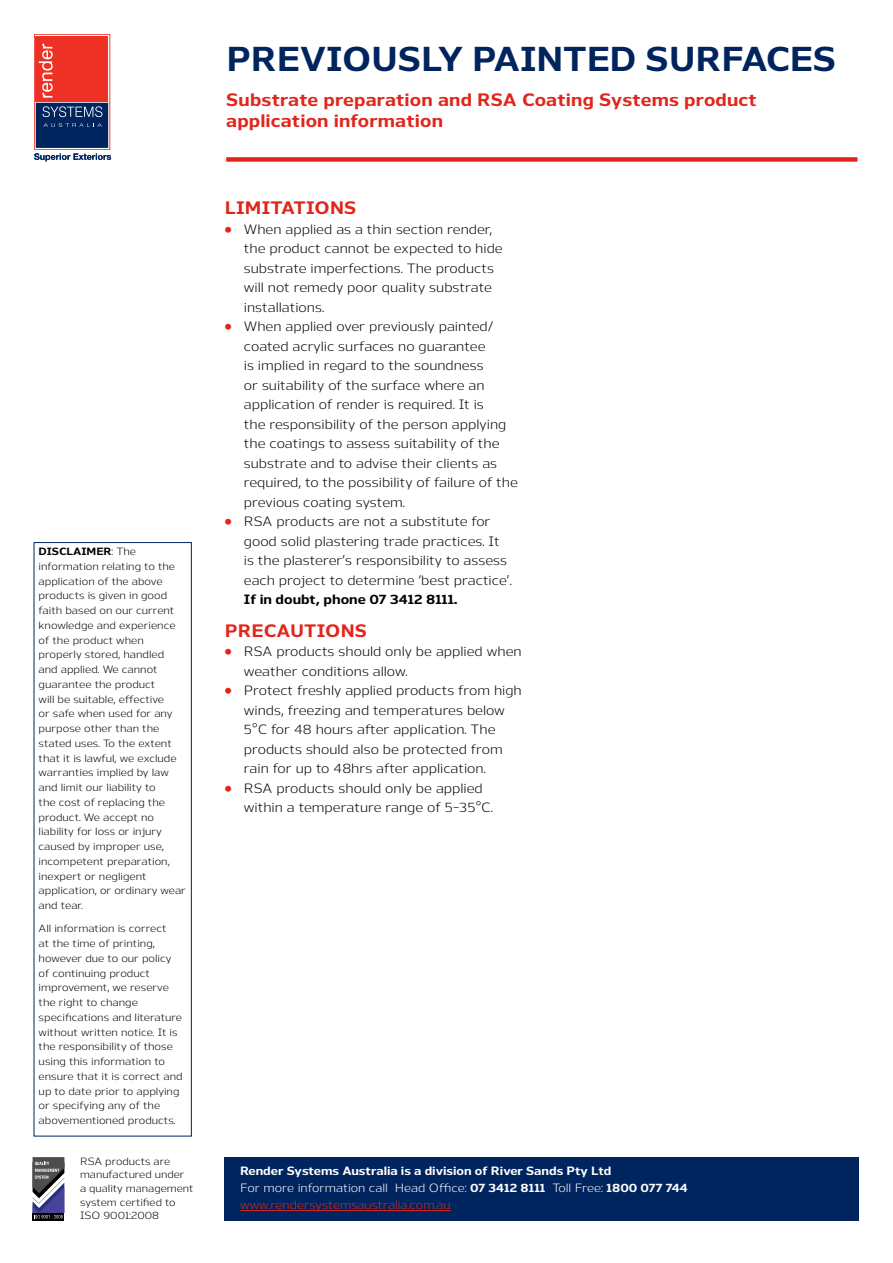
<style>
.page{position:relative;width:893px;height:1263px;background:#fff}
.page>*{position:absolute;margin:0;border:0;box-sizing:border-box;transform-origin:0 0}
.t1{font:700 34.5px "Nauman";letter-spacing:-.005em;color:#00245d}
.t2{font:700 18px/21px "Nauman";letter-spacing:.01em;color:#e1251b}
.t3{font:13.5px/19.5px "Nauman";color:#000}
.t4{font:700 13.5px "Nauman";color:#000}
.t5{font:700 12px/17.4px "Nauman";color:#fff}
.t6{font:10.5px/14.7px "Nauman";color:#000}
.s1{font-weight:700}
.s2{font-weight:700;color:#e1251b}
.s3{font-weight:400}
.s4{font-weight:400;color:#e1251b}
</style>
<div class="page">
<div style="left:225px;top:1157px;width:634px;height:64px;background:#00245d"></div>
<hr style="left:240px;top:1210px;width:211px;height:1px;background:#e1251b">
<div style="left:33px;top:1213px;width:31px;height:8px;background:#000"></div>
<svg style="left:33px;top:1157px;width:31px;height:62px"></svg>
<svg style="left:34px;top:34px;width:77px;height:127px;background:#9f4c59"></svg>
<div style="left:226px;top:157px;width:631px;height:5px;background:#e1251b"></div>
<div style="left:34px;top:542px;width:158px;height:594px;border:1px solid #00245d"></div>
<p class="t6" style="left:39px;top:543px;width:149px"><span class="s1">DISCLAIMER</span>: The information relating to the application of the above products is given in good faith based on our current knowledge and experience of the product when properly stored, handled and applied. We cannot guarantee the product<br>will be suitable, effective<br>or safe when used for any purpose other than the stated uses. To the extent that it is lawful, we exclude warranties implied by law and limit our liability to<br>the cost of replacing the product. We accept no liability for loss or injury caused by improper use, incompetent preparation, inexpert or negligent application, or ordinary wear and tear.</p>
<p class="t6" style="left:39px;top:920px;width:145px">All information is correct<br>at the time of printing, however due to our policy of continuing product improvement, we reserve the right to change specifications and literature without written notice. It is the responsibility of those using this information to ensure that it is correct and up to date prior to applying or specifying any of the abovementioned products.</p>
<p class="t6" style="left:80px;top:1153px;width:115px;line-height:13.5px">RSA products are manufactured under<br>a quality management system certified to<br>ISO 9001:2008</p>
<h1 class="t1" style="left:226px;top:30px;width:611px">PREVIOUSLY PAINTED SURFACES</h1>
<h2 class="t2" style="left:226px;top:87px;width:532px">Substrate preparation and RSA Coating Systems product application information</h2>
<h2 class="t2" style="left:225px;top:195px;width:133px">LIMITATIONS</h2>
<p class="t3" style="left:244px;top:218px;width:260px;text-indent:-19px"><span class="s2">•</span> When applied as a thin section render, the product cannot be expected to hide substrate imperfections. The products will not remedy poor quality substrate installations.</p>
<p class="t3" style="left:244px;top:315px;width:276px;text-indent:-19px"><span class="s2">•</span> When applied over previously painted/ coated acrylic surfaces no guarantee<br>is implied in regard to the soundness<br>or suitability of the surface where an application of render is required. It is<br>the responsibility of the person applying the coatings to assess suitability of the substrate and to advise their clients as required, to the possibility of failure of the previous coating system.</p>
<p class="t3" style="left:244px;top:510px;width:269px;text-indent:-19px"><span class="s2">•</span> RSA products are not a substitute for good solid plastering trade practices. It is the plasterer’s responsibility to assess each project to determine ‘best practice’.</p>
<p class="t4" style="left:244px;top:588px;width:215px">If in doubt, phone 07 3412 8111.</p>
<h2 class="t2" style="left:225px;top:618px;width:144px">PRECAUTIONS</h2>
<p class="t3" style="left:244px;top:640px;width:279px;text-indent:-19px"><span class="s2">•</span> RSA products should only be applied when weather conditions allow.</p>
<p class="t3" style="left:244px;top:679px;width:279px;text-indent:-19px"><span class="s2">•</span> Protect freshly applied products from high winds, freezing and temperatures below 5°C for 48 hours after application. The products should also be protected from rain for up to 48hrs after application.</p>
<p class="t3" style="left:244px;top:777px;width:250px;text-indent:-19px"><span class="s2">•</span> RSA products should only be applied within a temperature range of 5-35°C.</p>
<p class="t5" style="left:240px;top:1160px;width:449px">Render Systems Australia is a division of River Sands Pty Ltd<br><span class="s3">For more information call Head Office:</span> 07 3412 8111 <span class="s3">Toll Free:</span> 1800 077 744 <span class="s4">www.rendersystemsaustralia.com.au</span></p>
</div>
